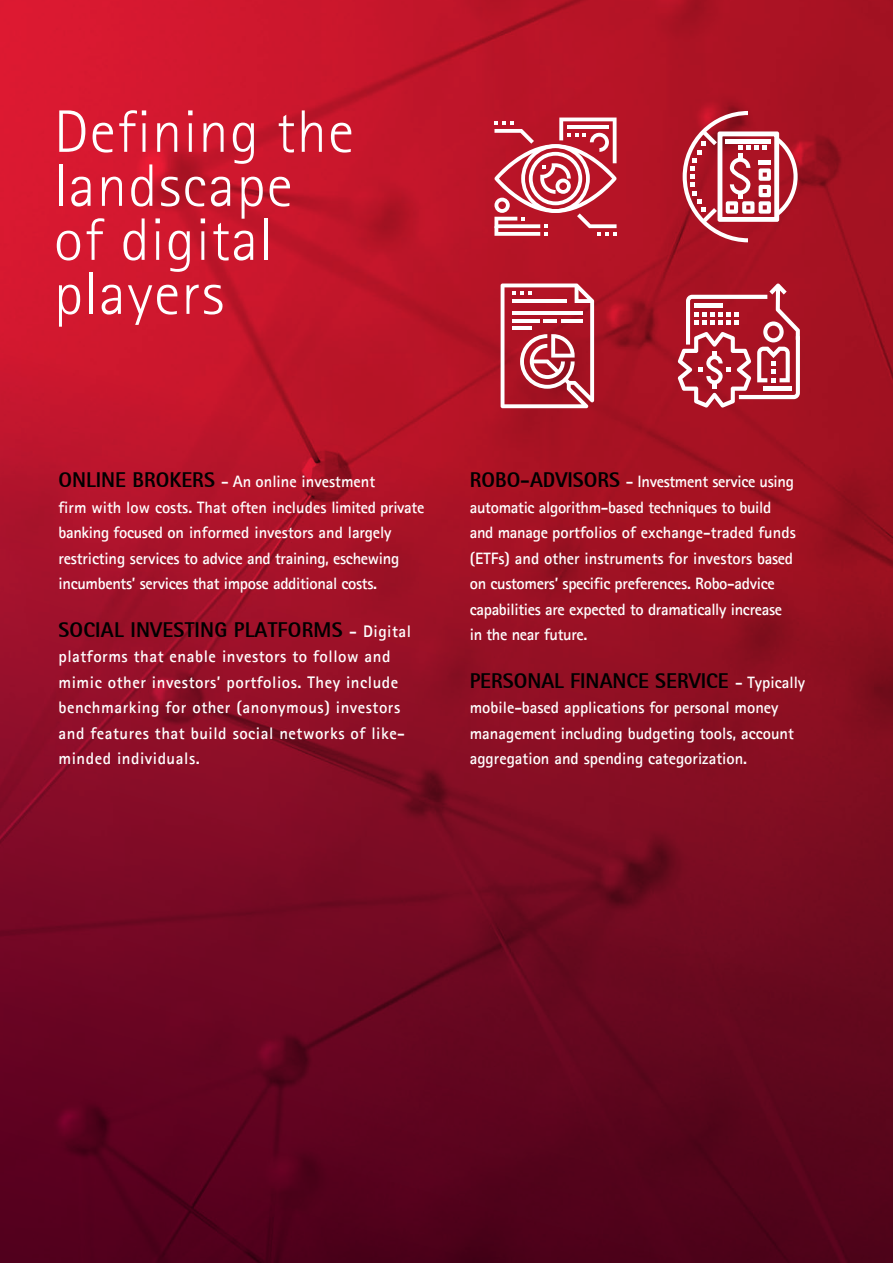
<style>
.page{position:relative;width:893px;height:1263px;background:#fff}
.page>*{position:absolute;margin:0;border:0;box-sizing:border-box;transform-origin:0 0}
.t1{font:300 60px/54px "Agfa Rotis Sans Serif";letter-spacing:.025em;color:#fff}
.t2{font:21px "Agfa Rotis Sans Serif Ex Bd";letter-spacing:.01em;color:#000}
.t3{font:700 16.8px/25.5px "Agfa Rotis Sans Serif";letter-spacing:.03em;color:#fff}
.t4{font:700 16.5px/25.5px "Agfa Rotis Sans Serif";letter-spacing:-.01em;color:#fff}
.s1{font-family:"Agfa Rotis Sans Serif Ex Bd";font-weight:400;font-size:21px;color:#000}
.s2{font-family:"Agfa Rotis Sans Serif";font-weight:700;font-size:16.8px;color:#fff}
.s3{font-family:"Agfa Rotis Sans Serif";font-weight:700;font-size:16.5px;color:#fff}
</style>
<div class="page">
<img style="left:0;top:0;width:893px;height:1263px">
<svg style="left:678px;top:283px;width:122px;height:125px"></svg>
<svg style="left:501px;top:283px;width:93px;height:125px"></svg>
<svg style="left:494px;top:118px;width:123px;height:118px"></svg>
<svg style="left:683px;top:111px;width:115px;height:131px"></svg>
<h1 class="t1" style="left:54px;top:103px;width:301px">Defining the landscape of digital players</h1>
<p class="t4" style="left:58px;top:469px;width:367px"><span class="s1">ONLINE BROKERS</span> - An online investment<br>firm with low costs. That often includes limited private banking focused on informed investors and largely restricting services to advice and training, eschewing incumbents’ services that impose additional costs.</p>
<p class="t2" style="left:58px;top:616px;width:354px">SOCIAL INVESTING PLATFORMS <span class="s2">- Digital</span></p>
<p class="t3" style="left:58px;top:643px;width:348px">platforms that enable investors to follow and mimic other investors’ portfolios. They include benchmarking for other (anonymous) investors and features that build social networks of like&shy;minded individuals.</p>
<p class="t4" style="left:470px;top:469px;width:328px"><span class="s1">ROBO-ADVISORS</span> - Investment service using automatic algorithm-based techniques to build and manage portfolios of exchange-traded funds (ETFs) and other instruments for investors based on customers’ specific preferences. Robo-advice capabilities are expected to dramatically increase in the near future.</p>
<p class="t2" style="left:470px;top:667px;width:337px">PERSONAL FINANCE SERVICE <span class="s3">- Typically</span></p>
<p class="t4" style="left:470px;top:694px;width:326px">mobile-based applications for personal money management including budgeting tools, account aggregation and spending categorization.</p>
</div>
